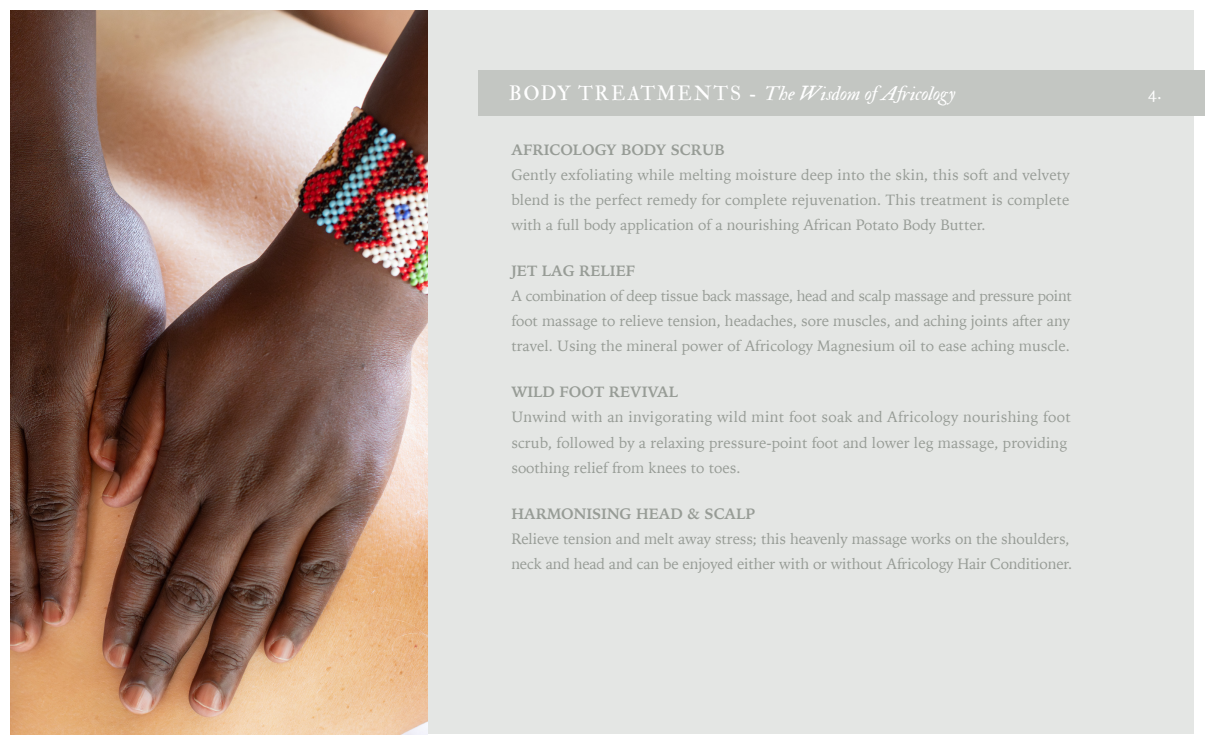
<style>
.page{position:relative;width:1205px;height:745px;background:#fff}
.page>*{position:absolute;margin:0;border:0;box-sizing:border-box;transform-origin:0 0}
.t1{font:20px "IM FELL Double Pica Italic";letter-spacing:-.005em;color:#fff}
.t2{font:17.5px "Iowan Old Style";color:#fff}
.t3{font:15px/25px "Iowan Old Style";color:#979c96}
.s1{font-family:"IM FELL Double Pica Roman"}
.s2{font-weight:700}
</style>
<div class="page">
<div style="left:428px;top:11px;width:766px;height:722px;background:#e4e6e4"></div>
<div style="left:478px;top:70px;width:727px;height:45px;background:#c3c6c2"></div>
<img style="left:11px;top:11px;width:417px;height:722px">
<h1 class="t1" style="left:509px;top:82px;width:448px"><span class="s1">BODY TREATMENTS -</span> The Wisdom of Africology</h1>
<h1 class="t2" style="left:1148px;top:77px;width:16px">4.</h1>
<h1 class="t3" style="left:511px;top:136px;width:560px"><span class="s2">AFRICOLOGY BODY SCRUB<br></span>Gently exfoliating while melting moisture deep into the skin, this soft and velvety blend is the perfect remedy for complete rejuvenation. This treatment is complete with a full body application of a nourishing African Potato Body Butter.</h1>
<h1 class="t3" style="left:511px;top:257px;width:562px"><span class="s2">JET LAG RELIEF<br></span>A combination of deep tissue back massage, head and scalp massage and pressure point foot massage to relieve tension, headaches, sore muscles, and aching joints after any travel. Using the mineral power of Africology Magnesium oil to ease aching muscle.</h1>
<h1 class="t3" style="left:511px;top:379px;width:561px"><span class="s2">WILD FOOT REVIVAL<br></span>Unwind with an invigorating wild mint foot soak and Africology nourishing foot scrub, followed by a relaxing pressure-point foot and lower leg massage, providing soothing relief from knees to toes.</h1>
<h1 class="t3" style="left:511px;top:500px;width:562px"><span class="s2">HARMONISING HEAD &amp; SCALP<br></span>Relieve tension and melt away stress; this heavenly massage works on the shoulders, neck and head and can be enjoyed either with or without Africology Hair Conditioner.</h1>
</div>
